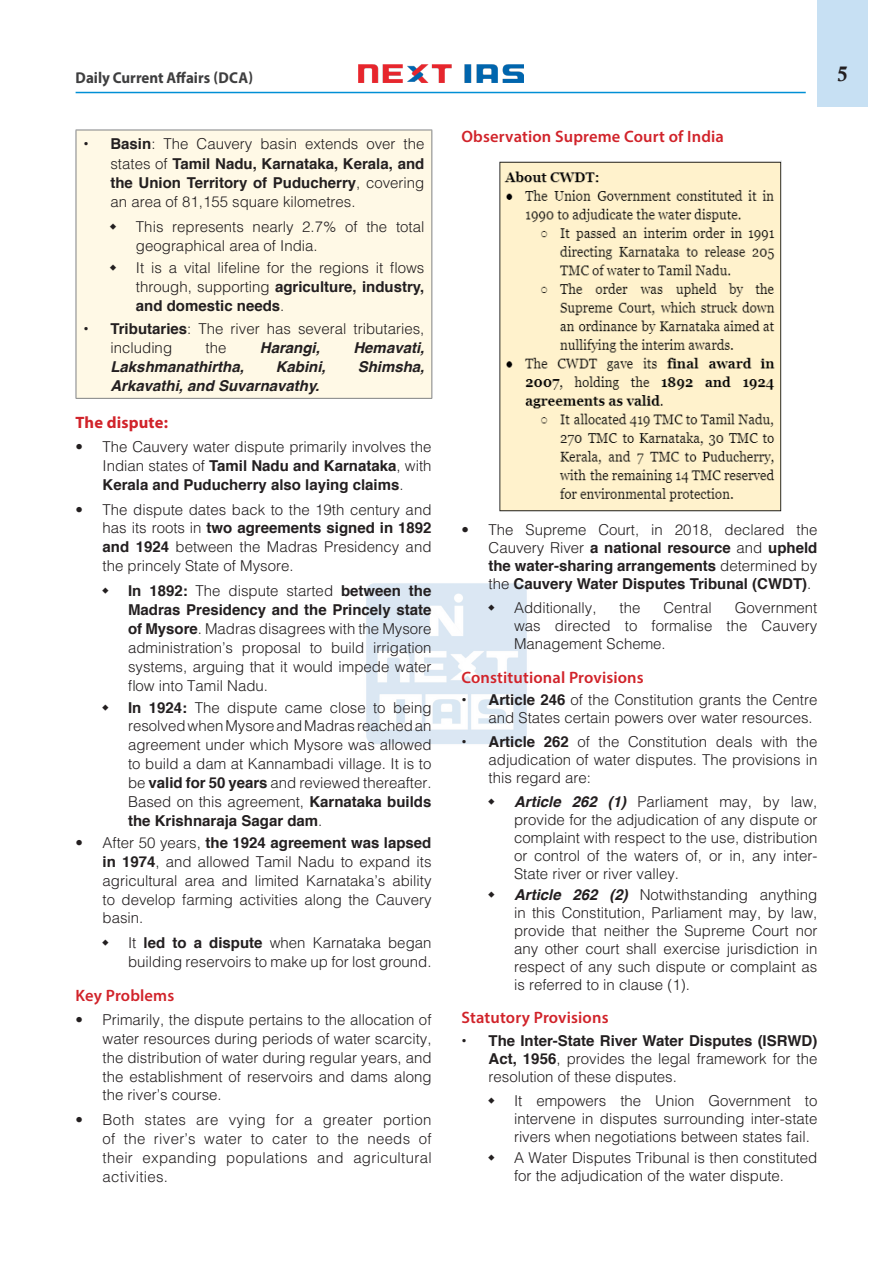
<style>
.page{position:relative;width:893px;height:1263px;background:#fff}
.page>*{position:absolute;margin:0;border:0;box-sizing:border-box;transform-origin:0 0}
.t1{font:21px "Calis MT Bol";color:#231f20}
.H-2{font:600 16.5px "Myriad Pro";letter-spacing:.01em;color:#d1232a}
.H-2-2{font:700 16.5px "Myriad Pro";letter-spacing:.01em;color:#d1232a}
.t2{font:700 15.75px "Myriad Pro";color:#3e3e3f;scale:.95 1}
.t3{font:300 15px/18.9px "Helvetica";color:#231f20;text-align:justify}
.t4{font:700 15px/18px "Helvetica";color:#231f20;text-align:justify}
.t5{font:italic 700 15px "Helvetica";color:#231f20}
.s1{font-weight:700}
.s2{font-weight:300}
.s3{font-weight:700;font-style:italic}
</style>
<div class="page">
<div style="left:817px;top:0;width:51px;height:107px;background:#c7e0f3"></div>
<img style="left:358px;top:64px;width:165px;height:19px">
<hr style="left:76px;top:92px;width:730px;height:1px;background:#008fd5">
<img style="left:366px;top:583px;width:161px;height:161px">
<div style="left:76px;top:130px;width:356px;height:268px;background:#fff9e6"></div>
<hr style="left:76px;top:130px;width:356px;height:1px;background:#808285">
<hr style="left:76px;top:130px;width:1px;height:268px;background:#808285">
<hr style="left:431px;top:130px;width:1px;height:268px;background:#808285">
<hr style="left:76px;top:398px;width:356px;height:1px;background:#808285">
<img style="left:499px;top:160px;width:282px;height:352px">
<svg style="left:488px;top:605px;width:6px;height:6px"></svg>
<p class="t2" style="left:76px;top:67px;width:188px">Daily Current Affairs (DCA)</p>
<h1 class="t1" style="left:837px;top:62px;width:12px">5</h1>
<p class="t3" style="left:110px;top:134px;width:315px;text-indent:-27px"><span class="s1">• Basin</span>: The Cauvery basin extends over the states of <span class="s1">Tamil Nadu, Karnataka, Kerala, and the Union Territory of Puducherry</span>, covering an area of 81,155 square kilometres.</p>
<p class="t3" style="left:136px;top:217px;width:290px">This represents nearly 2.7% of the total geographical area of India.</p>
<p class="t3" style="left:136px;top:258px;width:290px">It is a vital lifeline for the regions it flows through, supporting <span class="s1">agriculture, industry, and domestic needs</span>.</p>
<p class="t3" style="left:110px;top:318px;width:315px;text-indent:-27px"><span class="s1">• Tributaries</span>: The river has several tributaries, including</p>
<p class="t3" style="left:206px;top:337px;width:22px">the</p>
<p class="t5" style="left:260px;top:335px;width:62px">Harangi,</p>
<p class="t5" style="left:353px;top:335px;width:72px">Hemavati,</p>
<p class="t5" style="left:110px;top:354px;width:135px">Lakshmanathirtha,</p>
<p class="t5" style="left:276px;top:354px;width:52px">Kabini,</p>
<p class="t5" style="left:358px;top:354px;width:68px">Shimsha,</p>
<p class="t5" style="left:110px;top:373px;width:210px">Arkavathi, and Suvarnavathy.</p>
<p class="H-2-2" style="left:76px;top:412px;width:94px">The dispute:</p>
<p class="t3" style="left:103px;top:437px;width:330px;text-indent:-27px">• The Cauvery water dispute primarily involves the Indian states of <span class="s1">Tamil Nadu and Karnataka</span>, with <span class="s1">Kerala and Puducherry also laying claims</span>.</p>
<p class="t3" style="left:103px;top:499px;width:330px;text-indent:-27px">• The dispute dates back to the 19th century and has its roots in <span class="s1">two agreements signed in 1892 and 1924</span> between the Madras Presidency and the princely State of Mysore.</p>
<p class="t3" style="left:128px;top:581px;width:305px"><span class="s1">In 1892:</span> The dispute started <span class="s1">between the Madras Presidency and the Princely state of Mysore</span>. Madras disagrees with the Mysore administration’s proposal to build irrigation systems, arguing that it would impede water flow into Tamil Nadu.</p>
<p class="t3" style="left:128px;top:697px;width:305px"><span class="s1">In 1924:</span> The dispute came close to being resolved when Mysore and Madras reached an agreement under which Mysore was allowed to build a dam at Kannambadi village. It is to be <span class="s1">valid for 50 years</span> and reviewed thereafter.<br>Based on this agreement, <span class="s1">Karnataka builds the Krishnaraja Sagar dam</span>.</p>
<p class="t3" style="left:103px;top:833px;width:330px;text-indent:-27px">• After 50 years, <span class="s1">the 1924 agreement was lapsed in 1974</span>, and allowed Tamil Nadu to expand its agricultural area and limited Karnataka’s ability to develop farming activities along the Cauvery basin.</p>
<p class="t3" style="left:128px;top:933px;width:305px">It <span class="s1">led to a dispute</span> when Karnataka began building reservoirs to make up for lost ground.</p>
<p class="H-2" style="left:76px;top:985px;width:100px">Key Problems</p>
<p class="t3" style="left:103px;top:1010px;width:330px;text-indent:-27px">• Primarily, the dispute pertains to the allocation of water resources during periods of water scarcity, the distribution of water during regular years, and the establishment of reservoirs and dams along the river’s course.</p>
<p class="t3" style="left:103px;top:1110px;width:331px;text-indent:-27px">• Both states are vying for a greater portion of the river’s water to cater to the needs of their expanding populations and agricultural activities.</p>
<p class="H-2" style="left:461px;top:126px;width:264px">Observation Supreme Court of India</p>
<p class="t4" style="left:488px;top:521px;width:330px;text-indent:-27px"><span class="s2">• The Supreme Court, in 2018, declared the Cauvery River</span> a national resource <span class="s2">and</span> upheld the water-sharing arrangements <span class="s2">determined by the</span> Cauvery Water Disputes Tribunal (CWDT)<span class="s2">.</span></p>
<p class="t3" style="left:514px;top:598px;width:84px">Additionally,</p>
<p class="t3" style="left:620px;top:598px;width:22px">the</p>
<p class="t3" style="left:663px;top:598px;width:50px">Central</p>
<p class="t3" style="left:514px;top:598px;width:305px;line-height:18px;text-indent:221px">Government was directed to formalise the Cauvery Management Scheme.</p>
<p class="H-2" style="left:461px;top:666px;width:184px">Constitutional Provisions</p>
<p class="t3" style="left:488px;top:690px;width:330px;line-height:18px;text-indent:-27px"><span class="s1">• Article 246</span> of the Constitution grants the Centre and States certain powers over water resources.</p>
<p class="t3" style="left:488px;top:732px;width:330px;line-height:18px;text-indent:-27px"><span class="s1">• Article 262</span> of the Constitution deals with the adjudication of water disputes. The provisions in this regard are:</p>
<p class="t3" style="left:514px;top:792px;width:305px;line-height:18px"><span class="s3">Article 262 (1)</span> Parliament may, by law, provide for the adjudication of any dispute or complaint with respect to the use, distribution or control of the waters of, or in, any inter-State river or river valley.</p>
<p class="t3" style="left:514px;top:885px;width:305px;line-height:18px"><span class="s3">Article 262 (2)</span> Notwithstanding anything in this Constitution, Parliament may, by law, provide that neither the Supreme Court nor any other court shall exercise jurisdiction in respect of any such dispute or complaint as is referred to in clause (1).</p>
<p class="H-2" style="left:461px;top:1007px;width:149px">Statutory Provisions</p>
<p class="t3" style="left:488px;top:1031px;width:330px;line-height:18px;text-indent:-27px"><span class="s1">• The Inter-State River Water Disputes (ISRWD)<br>Act, 1956</span>, provides the legal framework for the resolution of these disputes.</p>
<p class="t3" style="left:514px;top:1091px;width:305px;line-height:18px">It empowers the Union Government to intervene in disputes surrounding inter-state rivers when negotiations between states fail.</p>
<p class="t3" style="left:514px;top:1148px;width:305px;line-height:18px">A Water Disputes Tribunal is then constituted for the adjudication of the water dispute.</p>
</div>
